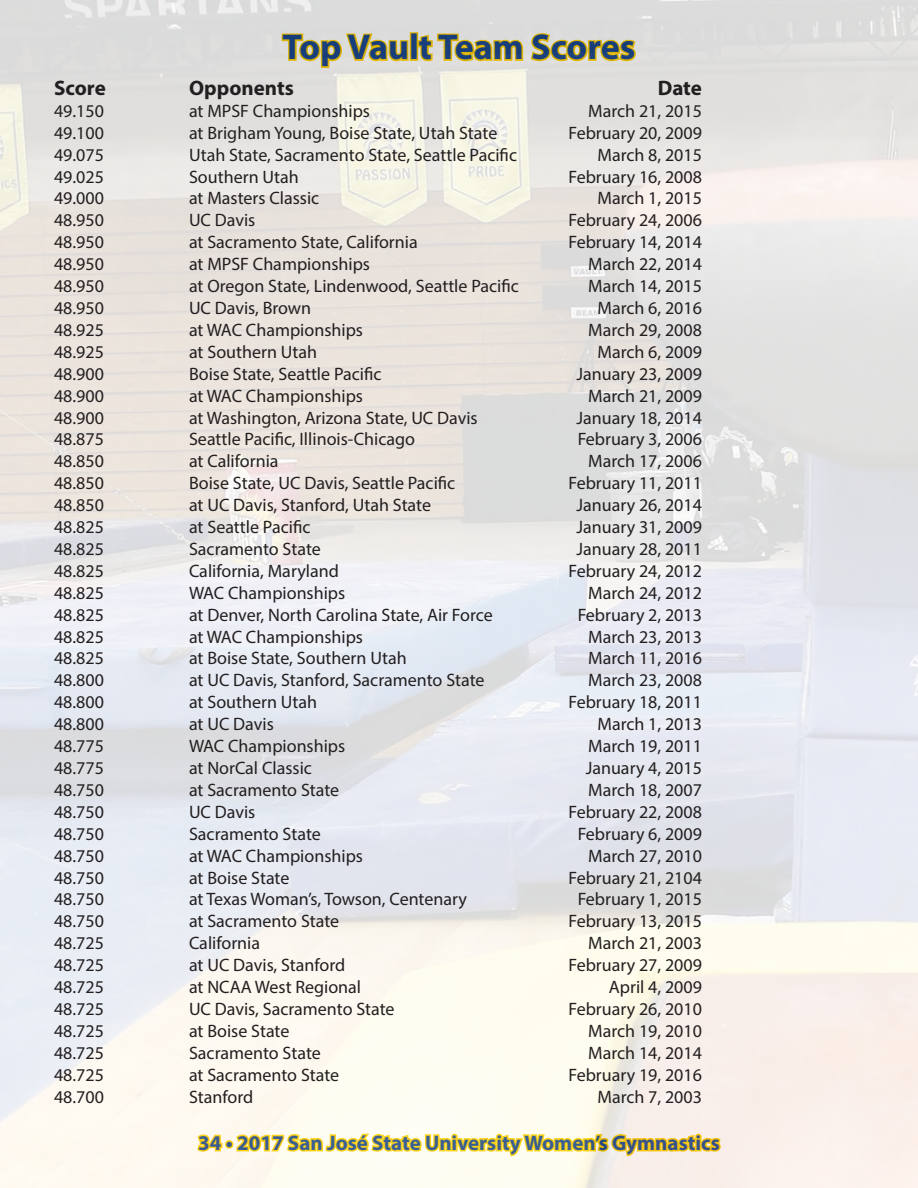
<style>
.page{position:relative;width:918px;height:1188px;background:#fff}
.page>*{position:absolute;margin:0;border:0;box-sizing:border-box;transform-origin:0 0}
.t1{font:700 36px "Myriad Pro";color:#19468e}
.t2{font:700 21px "Myriad Pro";color:#19468e}
.t3{font:700 21px "Myriad Pro";color:#231f20}
.t4{font:18px "Myriad Pro";color:#231f20}
</style>
<div class="page">
<img style="left:0;top:0;width:918px;height:1188px">
<h1 class="t1" style="left:283px;top:24px;width:354px">Top Vault Team Scores</h1>
<p class="t3" style="left:54px;top:74px;width:53px">Score</p>
<p class="t3" style="left:189px;top:74px;width:106px">Opponents</p>
<p class="t3" style="left:658px;top:74px;width:46px">Date</p>
<p class="t4" style="left:54px;top:100px;width:51px">49.150</p>
<p class="t4" style="left:189px;top:100px;width:183px">at MPSF Championships</p>
<p class="t4" style="left:588px;top:100px;width:115px">March 21, 2015</p>
<p class="t4" style="left:54px;top:122px;width:51px">49.100</p>
<p class="t4" style="left:189px;top:122px;width:310px">at Brigham Young, Boise State, Utah State</p>
<p class="t4" style="left:568px;top:122px;width:135px">February 20, 2009</p>
<p class="t4" style="left:54px;top:143px;width:51px">49.075</p>
<p class="t4" style="left:189px;top:143px;width:330px">Utah State, Sacramento State, Seattle Pacific</p>
<p class="t4" style="left:597px;top:143px;width:106px">March 8, 2015</p>
<p class="t4" style="left:54px;top:165px;width:51px">49.025</p>
<p class="t4" style="left:189px;top:165px;width:111px">Southern Utah</p>
<p class="t4" style="left:568px;top:165px;width:135px">February 16, 2008</p>
<p class="t4" style="left:54px;top:187px;width:51px">49.000</p>
<p class="t4" style="left:189px;top:187px;width:132px">at Masters Classic</p>
<p class="t4" style="left:597px;top:187px;width:106px">March 1, 2015</p>
<p class="t4" style="left:54px;top:209px;width:51px">48.950</p>
<p class="t4" style="left:189px;top:209px;width:68px">UC Davis</p>
<p class="t4" style="left:568px;top:209px;width:135px">February 24, 2006</p>
<p class="t4" style="left:54px;top:231px;width:51px">48.950</p>
<p class="t4" style="left:189px;top:231px;width:230px">at Sacramento State, California</p>
<p class="t4" style="left:568px;top:231px;width:135px">February 14, 2014</p>
<p class="t4" style="left:54px;top:253px;width:51px">48.950</p>
<p class="t4" style="left:189px;top:253px;width:183px">at MPSF Championships</p>
<p class="t4" style="left:588px;top:253px;width:115px">March 22, 2014</p>
<p class="t4" style="left:54px;top:275px;width:51px">48.950</p>
<p class="t4" style="left:189px;top:275px;width:331px">at Oregon State, Lindenwood, Seattle Pacific</p>
<p class="t4" style="left:588px;top:275px;width:115px">March 14, 2015</p>
<p class="t4" style="left:54px;top:297px;width:51px">48.950</p>
<p class="t4" style="left:189px;top:297px;width:124px">UC Davis, Brown</p>
<p class="t4" style="left:597px;top:297px;width:106px">March 6, 2016</p>
<p class="t4" style="left:54px;top:319px;width:51px">48.925</p>
<p class="t4" style="left:189px;top:319px;width:176px">at WAC Championships</p>
<p class="t4" style="left:588px;top:319px;width:115px">March 29, 2008</p>
<p class="t4" style="left:54px;top:341px;width:51px">48.925</p>
<p class="t4" style="left:189px;top:341px;width:130px">at Southern Utah</p>
<p class="t4" style="left:597px;top:341px;width:106px">March 6, 2009</p>
<p class="t4" style="left:54px;top:363px;width:51px">48.900</p>
<p class="t4" style="left:189px;top:363px;width:194px">Boise State, Seattle Pacific</p>
<p class="t4" style="left:577px;top:363px;width:127px">January 23, 2009</p>
<p class="t4" style="left:54px;top:384px;width:51px">48.900</p>
<p class="t4" style="left:189px;top:384px;width:176px">at WAC Championships</p>
<p class="t4" style="left:588px;top:384px;width:115px">March 21, 2009</p>
<p class="t4" style="left:54px;top:406px;width:51px">48.900</p>
<p class="t4" style="left:189px;top:406px;width:290px">at Washington, Arizona State, UC Davis</p>
<p class="t4" style="left:577px;top:406px;width:127px">January 18, 2014</p>
<p class="t4" style="left:54px;top:428px;width:51px">48.875</p>
<p class="t4" style="left:189px;top:428px;width:228px">Seattle Pacific, Illinois-Chicago</p>
<p class="t4" style="left:578px;top:428px;width:126px">February 3, 2006</p>
<p class="t4" style="left:54px;top:450px;width:51px">48.850</p>
<p class="t4" style="left:189px;top:450px;width:91px">at California</p>
<p class="t4" style="left:588px;top:450px;width:115px">March 17, 2006</p>
<p class="t4" style="left:54px;top:472px;width:51px">48.850</p>
<p class="t4" style="left:189px;top:472px;width:268px">Boise State, UC Davis, Seattle Pacific</p>
<p class="t4" style="left:568px;top:472px;width:135px">February 11, 2011</p>
<p class="t4" style="left:54px;top:494px;width:51px">48.850</p>
<p class="t4" style="left:189px;top:494px;width:244px">at UC Davis, Stanford, Utah State</p>
<p class="t4" style="left:577px;top:494px;width:127px">January 26, 2014</p>
<p class="t4" style="left:54px;top:516px;width:51px">48.825</p>
<p class="t4" style="left:189px;top:516px;width:123px">at Seattle Pacific</p>
<p class="t4" style="left:577px;top:516px;width:127px">January 31, 2009</p>
<p class="t4" style="left:54px;top:538px;width:51px">48.825</p>
<p class="t4" style="left:189px;top:538px;width:133px">Sacramento State</p>
<p class="t4" style="left:577px;top:538px;width:127px">January 28, 2011</p>
<p class="t4" style="left:54px;top:560px;width:51px">48.825</p>
<p class="t4" style="left:189px;top:560px;width:151px">California, Maryland</p>
<p class="t4" style="left:568px;top:560px;width:135px">February 24, 2012</p>
<p class="t4" style="left:54px;top:582px;width:51px">48.825</p>
<p class="t4" style="left:189px;top:582px;width:158px">WAC Championships</p>
<p class="t4" style="left:588px;top:582px;width:115px">March 24, 2012</p>
<p class="t4" style="left:54px;top:604px;width:51px">48.825</p>
<p class="t4" style="left:189px;top:604px;width:305px">at Denver, North Carolina State, Air Force</p>
<p class="t4" style="left:578px;top:604px;width:126px">February 2, 2013</p>
<p class="t4" style="left:54px;top:625px;width:51px">48.825</p>
<p class="t4" style="left:189px;top:625px;width:176px">at WAC Championships</p>
<p class="t4" style="left:588px;top:625px;width:115px">March 23, 2013</p>
<p class="t4" style="left:54px;top:647px;width:51px">48.825</p>
<p class="t4" style="left:189px;top:647px;width:219px">at Boise State, Southern Utah</p>
<p class="t4" style="left:588px;top:647px;width:115px">March 11, 2016</p>
<p class="t4" style="left:54px;top:669px;width:51px">48.800</p>
<p class="t4" style="left:189px;top:669px;width:297px">at UC Davis, Stanford, Sacramento State</p>
<p class="t4" style="left:588px;top:669px;width:115px">March 23, 2008</p>
<p class="t4" style="left:54px;top:691px;width:51px">48.800</p>
<p class="t4" style="left:189px;top:691px;width:130px">at Southern Utah</p>
<p class="t4" style="left:568px;top:691px;width:135px">February 18, 2011</p>
<p class="t4" style="left:54px;top:713px;width:51px">48.800</p>
<p class="t4" style="left:189px;top:713px;width:86px">at UC Davis</p>
<p class="t4" style="left:597px;top:713px;width:106px">March 1, 2013</p>
<p class="t4" style="left:54px;top:735px;width:51px">48.775</p>
<p class="t4" style="left:189px;top:735px;width:158px">WAC Championships</p>
<p class="t4" style="left:588px;top:735px;width:115px">March 19, 2011</p>
<p class="t4" style="left:54px;top:757px;width:51px">48.775</p>
<p class="t4" style="left:189px;top:757px;width:124px">at NorCal Classic</p>
<p class="t4" style="left:586px;top:757px;width:118px">January 4, 2015</p>
<p class="t4" style="left:54px;top:779px;width:51px">48.750</p>
<p class="t4" style="left:189px;top:779px;width:152px">at Sacramento State</p>
<p class="t4" style="left:588px;top:779px;width:115px">March 18, 2007</p>
<p class="t4" style="left:54px;top:801px;width:51px">48.750</p>
<p class="t4" style="left:189px;top:801px;width:68px">UC Davis</p>
<p class="t4" style="left:568px;top:801px;width:135px">February 22, 2008</p>
<p class="t4" style="left:54px;top:823px;width:51px">48.750</p>
<p class="t4" style="left:189px;top:823px;width:133px">Sacramento State</p>
<p class="t4" style="left:578px;top:823px;width:126px">February 6, 2009</p>
<p class="t4" style="left:54px;top:844px;width:51px">48.750</p>
<p class="t4" style="left:189px;top:844px;width:176px">at WAC Championships</p>
<p class="t4" style="left:588px;top:844px;width:115px">March 27, 2010</p>
<p class="t4" style="left:54px;top:866px;width:51px">48.750</p>
<p class="t4" style="left:189px;top:866px;width:102px">at Boise State</p>
<p class="t4" style="left:568px;top:866px;width:135px">February 21, 2104</p>
<p class="t4" style="left:54px;top:888px;width:51px">48.750</p>
<p class="t4" style="left:189px;top:888px;width:279px">at Texas Woman’s, Towson, Centenary</p>
<p class="t4" style="left:578px;top:888px;width:126px">February 1, 2015</p>
<p class="t4" style="left:54px;top:910px;width:51px">48.750</p>
<p class="t4" style="left:189px;top:910px;width:152px">at Sacramento State</p>
<p class="t4" style="left:568px;top:910px;width:135px">February 13, 2015</p>
<p class="t4" style="left:54px;top:932px;width:51px">48.725</p>
<p class="t4" style="left:189px;top:932px;width:73px">California</p>
<p class="t4" style="left:588px;top:932px;width:115px">March 21, 2003</p>
<p class="t4" style="left:54px;top:954px;width:51px">48.725</p>
<p class="t4" style="left:189px;top:954px;width:158px">at UC Davis, Stanford</p>
<p class="t4" style="left:568px;top:954px;width:135px">February 27, 2009</p>
<p class="t4" style="left:54px;top:976px;width:51px">48.725</p>
<p class="t4" style="left:189px;top:976px;width:174px">at NCAA West Regional</p>
<p class="t4" style="left:609px;top:976px;width:95px">April 4, 2009</p>
<p class="t4" style="left:54px;top:998px;width:51px">48.725</p>
<p class="t4" style="left:189px;top:998px;width:207px">UC Davis, Sacramento State</p>
<p class="t4" style="left:568px;top:998px;width:135px">February 26, 2010</p>
<p class="t4" style="left:54px;top:1020px;width:51px">48.725</p>
<p class="t4" style="left:189px;top:1020px;width:102px">at Boise State</p>
<p class="t4" style="left:588px;top:1020px;width:115px">March 19, 2010</p>
<p class="t4" style="left:54px;top:1042px;width:51px">48.725</p>
<p class="t4" style="left:189px;top:1042px;width:133px">Sacramento State</p>
<p class="t4" style="left:588px;top:1042px;width:115px">March 14, 2014</p>
<p class="t4" style="left:54px;top:1064px;width:51px">48.725</p>
<p class="t4" style="left:189px;top:1064px;width:152px">at Sacramento State</p>
<p class="t4" style="left:568px;top:1064px;width:135px">February 19, 2016</p>
<p class="t4" style="left:54px;top:1085px;width:51px">48.700</p>
<p class="t4" style="left:189px;top:1085px;width:66px">Stanford</p>
<p class="t4" style="left:597px;top:1085px;width:106px">March 7, 2003</p>
<p class="t2" style="left:198px;top:1129px;width:523px">34 • 2017 San José State University Women’s Gymnastics</p>
</div>
